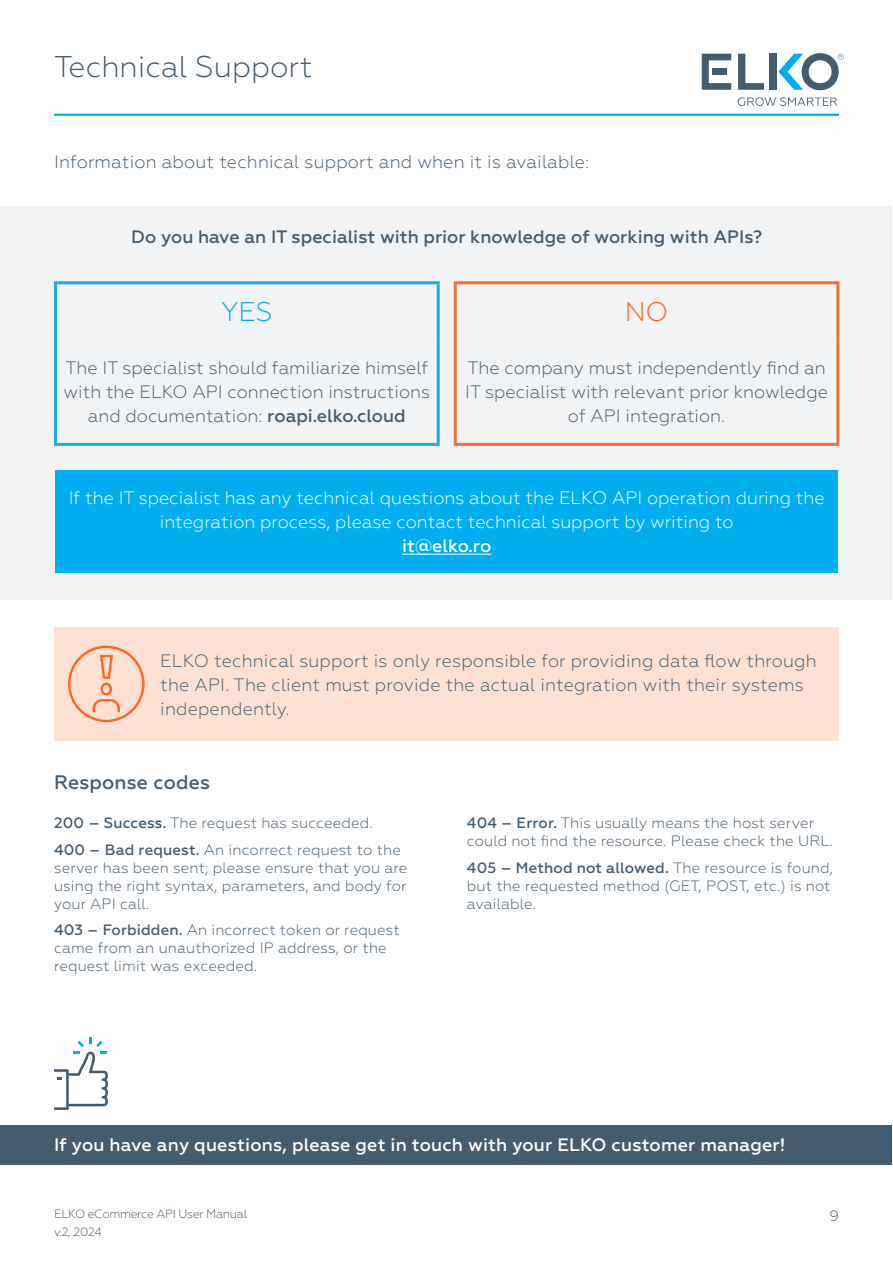
<style>
.page{position:relative;width:893px;height:1263px;background:#fff}
.page>*{position:absolute;margin:0;border:0;box-sizing:border-box;transform-origin:0 0}
.ELKO_Title_1{font:300 30px "Geometria";color:#445c70}
.t1{font:300 27px "Geometria";color:#00aeef}
.t2{font:300 27px "Geometria";color:#ff6821}
.ELKO_title_2{font:500 19.5px "Geometria";letter-spacing:.01em;color:#445c70}
.ELKO_title_2_2{font:300 18px/24px "Geometria";color:#445c70;text-align:center}
.t3{font:300 18px/24px "Geometria";color:#fff;text-align:center}
.ELKO_title_2_2-2{font:500 18px "Geometria";letter-spacing:.01em;color:#fff}
.t4{font:500 18px "Geometria";color:#445c70}
.ELKO_title_2_2-3{font:300 15px/18px "Geometria";letter-spacing:.01em;color:#445c70}
.t5{font:300 12px "Geometria";letter-spacing:-.025em;color:#445c70}
.s1{font-weight:500}
</style>
<div class="page">
<hr style="left:54px;top:114px;width:785px;height:2px;background:#00aeef">
<div style="left:769px;top:54px;width:7px;height:36px;background:#445c70"></div>
<svg style="left:738px;top:54px;width:26px;height:36px"></svg>
<svg style="left:778px;top:53px;width:66px;height:37px"></svg>
<svg style="left:702px;top:54px;width:29px;height:36px"></svg>
<svg style="left:738px;top:97px;width:99px;height:9px"></svg>
<div style="left:1px;top:1125px;width:891px;height:40px;background:#445c70"></div>
<div style="left:1px;top:206px;width:891px;height:393px;background:#f2f3f4"></div>
<div style="left:56px;top:470px;width:782px;height:102px;background:#00aeef"></div>
<hr style="left:54px;top:281px;width:386px;height:3px;background:#1bace3">
<hr style="left:54px;top:284px;width:3px;height:54px;background:#1bace3">
<hr style="left:437px;top:284px;width:3px;height:54px;background:#1bace3">
<hr style="left:54px;top:338px;width:3px;height:105px;background:#1bace3">
<hr style="left:437px;top:338px;width:3px;height:105px;background:#1bace3">
<hr style="left:54px;top:443px;width:386px;height:3px;background:#1bace3">
<hr style="left:454px;top:281px;width:385px;height:3px;background:#f26e35">
<hr style="left:454px;top:284px;width:3px;height:54px;background:#f26e35">
<hr style="left:836px;top:284px;width:3px;height:54px;background:#f26e35">
<hr style="left:454px;top:338px;width:3px;height:105px;background:#f26e35">
<hr style="left:836px;top:338px;width:3px;height:105px;background:#f26e35">
<hr style="left:454px;top:443px;width:385px;height:3px;background:#f26e35">
<hr style="left:402px;top:554px;width:89px;height:1px;background:#fff">
<svg style="left:54px;top:1037px;width:54px;height:73px"></svg>
<div style="left:54px;top:627px;width:785px;height:113px;background:#ffe0d2"></div>
<svg style="left:68px;top:646px;width:77px;height:76px"></svg>
<p class="ELKO_Title_1" style="left:54px;top:50px;width:260px">Technical Support</p>
<p class="ELKO_title_2_2" style="left:54px;top:149px;width:537px">Information about technical support and when it is available:</p>
<p class="t4" style="left:131px;top:226px;width:632px">Do you have an IT specialist with prior knowledge of working with APIs?</p>
<p class="t1" style="left:221px;top:296px;width:53px">YES</p>
<p class="t2" style="left:625px;top:296px;width:45px">NO</p>
<p class="ELKO_title_2_2" style="left:63px;top:356px;width:368px">The IT specialist should familiarize himself with the ELKO API connection instructions and documentation: <span class="s1">roapi.elko.cloud</span></p>
<p class="ELKO_title_2_2" style="left:465px;top:356px;width:364px">The company must independently find an<br>IT specialist with relevant prior knowledge of API integration.</p>
<p class="t3" style="left:69px;top:486px;width:757px">If the IT specialist has any technical questions about the ELKO API operation during the integration process, please contact technical support by writing to<br><span class="s1">it@elko.ro</span></p>
<p class="ELKO_title_2_2" style="left:160px;top:648px;width:658px;text-align:left">ELKO technical support is only responsible for providing data flow through the API. The client must provide the actual integration with their systems independently.</p>
<p class="ELKO_title_2" style="left:54px;top:771px;width:158px">Response codes</p>
<p class="ELKO_title_2_2-3" style="left:54px;top:814px;width:320px"><span class="s1">200 – Success.</span> The request has succeeded.</p>
<p class="ELKO_title_2_2-3" style="left:54px;top:840px;width:355px"><span class="s1">400 – Bad request.</span> An incorrect request to the server has been sent; please ensure that you are using the right syntax, parameters, and body for your API call.</p>
<p class="ELKO_title_2_2-3" style="left:54px;top:921px;width:347px"><span class="s1">403 – Forbidden.</span> An incorrect token or request came from an unauthorized IP address, or the request limit was exceeded.</p>
<p class="ELKO_title_2_2-3" style="left:467px;top:814px;width:368px"><span class="s1">404 – Error.</span> This usually means the host server could not find the resource. Please check the URL.</p>
<p class="ELKO_title_2_2-3" style="left:467px;top:858px;width:368px"><span class="s1">405 – Method not allowed.</span> The resource is found, but the requested method (GET, POST, etc.) is not available.</p>
<p class="ELKO_title_2_2-2" style="left:54px;top:1134px;width:733px">If you have any questions, please get in touch with your ELKO customer manager!</p>
<p class="t5" style="left:54px;top:1207px;width:195px">ELKO eCommerce API User Manual</p>
<p class="ELKO_title_2_2-3" style="left:829px;top:1206px;width:11px">9</p>
<p class="t5" style="left:54px;top:1225px;width:50px">v.2, 2024</p>
</div>
